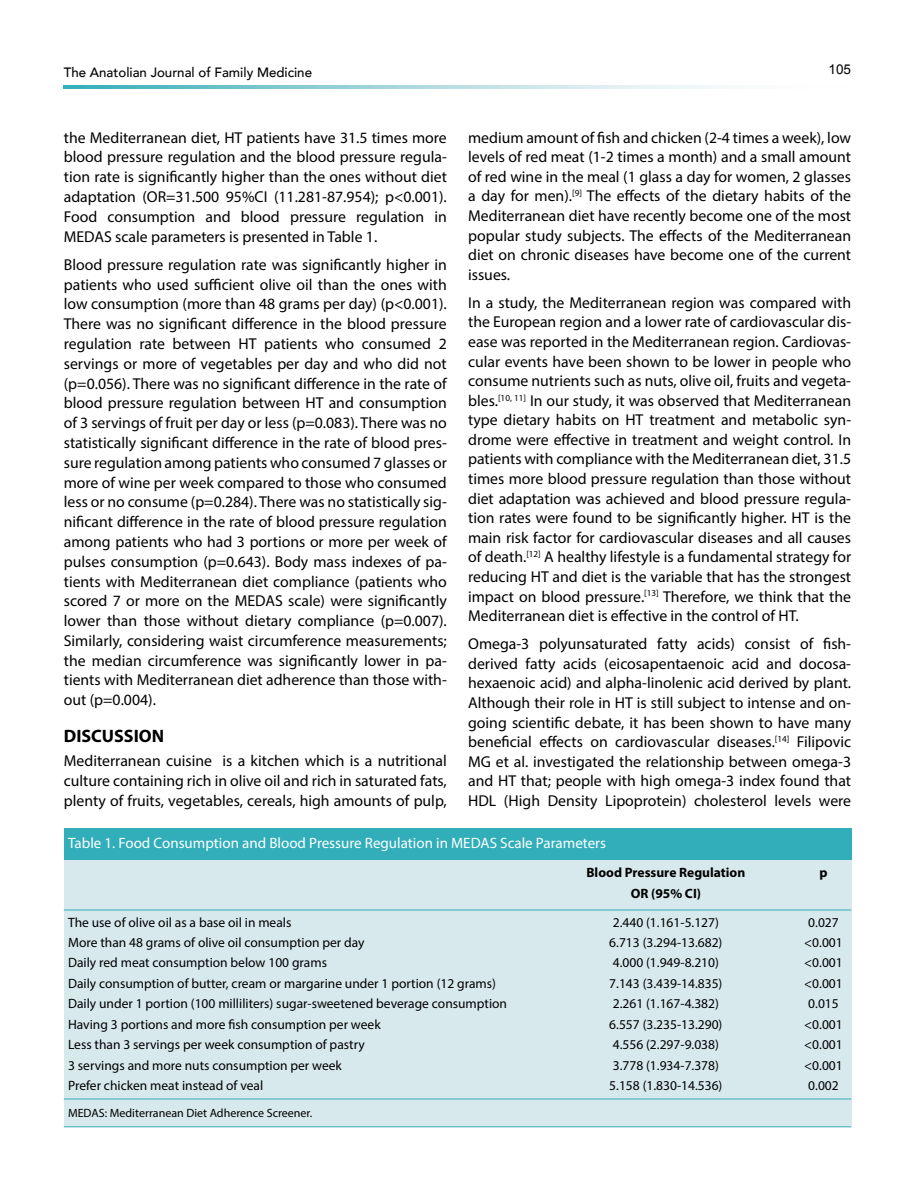
<style>
.page{position:relative;width:915px;height:1191px;background:#fff}
.page>*{position:absolute;margin:0;border:0;box-sizing:border-box;transform-origin:0 0}
.t1{font:700 18px "Myriad Pro";color:#000}
.t2{font:15.75px/19.6px "Myriad Pro";color:#000;text-align:justify}
.t3{font:15px "Myriad Pro";color:#fff}
.t4{font:13.5px "Myriad Pro";color:#000}
.t5{font:500 13.5px "Avenir";color:#000}
.t6{font:700 13.5px "Myriad Pro";color:#000}
.t7{font:13.5px "Arial";color:#000}
.t8{font:12px "Myriad Pro";color:#000}
</style>
<div class="page">
<svg style="left:64px;top:86px;width:658px;height:3px;background:#9fd5db"></svg>
<div style="left:64px;top:853px;width:786px;height:274px;background:#d7e9ec"></div>
<div style="left:64px;top:828px;width:786px;height:32px;background:#31aeba"></div>
<hr style="left:64px;top:909px;width:786px;height:1px;background:#31aeba">
<hr style="left:64px;top:1098px;width:786px;height:1px;background:#31aeba">
<hr style="left:64px;top:1126px;width:786px;height:1px;background:#31aeba">
<p class="t5" style="left:64px;top:61px;width:250px">The Anatolian Journal of Family Medicine</p>
<p class="t7" style="left:828px;top:60px;width:24px">105</p>
<p class="t2" style="left:468px;top:127px;width:384px">medium amount of fish and chicken (2-4 times a week), low levels of red meat (1-2 times a month) and a small amount of red wine in the meal (1 glass a day for women, 2 glasses a day for men).<sup>[9]</sup> The effects of the dietary habits of the Mediterranean diet have recently become one of the most popular study subjects. The effects of the Mediterranean diet on chronic diseases have become one of the current issues.</p>
<p class="t2" style="left:468px;top:292px;width:384px">In a study, the Mediterranean region was compared with the European region and a lower rate of cardiovascular dis&shy;ease was reported in the Mediterranean region. Cardiovas&shy;cular events have been shown to be lower in people who consume nutrients such as nuts, olive oil, fruits and vegeta&shy;bles.<sup>[10,</sup> <sup>11]</sup> In our study, it was observed that Mediterranean type dietary habits on HT treatment and metabolic syn&shy;drome were effective in treatment and weight control. In patients with compliance with the Mediterranean diet, 31.5 times more blood pressure regulation than those without diet adaptation was achieved and blood pressure regula&shy;tion rates were found to be significantly higher. HT is the main risk factor for cardiovascular diseases and all causes of death.<sup>[12]</sup> A healthy lifestyle is a fundamental strategy for reducing HT and diet is the variable that has the strongest impact on blood pressure.<sup>[13]</sup> Therefore, we think that the Mediterranean diet is effective in the control of HT.</p>
<p class="t2" style="left:468px;top:634px;width:384px">Omega-3 polyunsaturated fatty acids) consist of fish&shy;derived fatty acids (eicosapentaenoic acid and docosa&shy;hexaenoic acid) and alpha-linolenic acid derived by plant.<br>Although their role in HT is still subject to intense and on&shy;going scientific debate, it has been shown to have many beneficial effects on cardiovascular diseases.<sup>[14]</sup> Filipovic MG et al. investigated the relationship between omega-3 and HT that; people with high omega-3 index found that HDL (High Density Lipoprotein) cholesterol levels were</p>
<p class="t3" style="left:68px;top:834px;width:539px">Table 1. Food Consumption and Blood Pressure Regulation in MEDAS Scale Parameters</p>
<p class="t6" style="left:586px;top:863px;width:160px">Blood Pressure Regulation</p>
<p class="t6" style="left:819px;top:863px;width:10px">p</p>
<p class="t6" style="left:630px;top:884px;width:72px">OR (95% CI)</p>
<p class="t4" style="left:68px;top:913px;width:225px">The use of olive oil as a base oil in meals</p>
<p class="t4" style="left:612px;top:913px;width:108px">2.440 (1.161-5.127)</p>
<p class="t4" style="left:808px;top:913px;width:32px">0.027</p>
<p class="t4" style="left:68px;top:934px;width:298px">More than 48 grams of olive oil consumption per day</p>
<p class="t4" style="left:609px;top:934px;width:115px">6.713 (3.294-13.682)</p>
<p class="t4" style="left:804px;top:934px;width:40px">&lt;0.001</p>
<p class="t4" style="left:68px;top:954px;width:260px">Daily red meat consumption below 100 grams</p>
<p class="t4" style="left:612px;top:954px;width:108px">4.000 (1.949-8.210)</p>
<p class="t4" style="left:804px;top:954px;width:40px">&lt;0.001</p>
<p class="t4" style="left:68px;top:975px;width:429px">Daily consumption of butter, cream or margarine under 1 portion (12 grams)</p>
<p class="t4" style="left:609px;top:975px;width:115px">7.143 (3.439-14.835)</p>
<p class="t4" style="left:804px;top:975px;width:40px">&lt;0.001</p>
<p class="t4" style="left:68px;top:995px;width:440px">Daily under 1 portion (100 milliliters) sugar-sweetened beverage consumption</p>
<p class="t4" style="left:612px;top:995px;width:108px">2.261 (1.167-4.382)</p>
<p class="t4" style="left:808px;top:995px;width:32px">0.015</p>
<p class="t4" style="left:68px;top:1016px;width:314px">Having 3 portions and more fish consumption per week</p>
<p class="t4" style="left:609px;top:1016px;width:115px">6.557 (3.235-13.290)</p>
<p class="t4" style="left:804px;top:1016px;width:40px">&lt;0.001</p>
<p class="t4" style="left:68px;top:1036px;width:298px">Less than 3 servings per week consumption of pastry</p>
<p class="t4" style="left:612px;top:1036px;width:108px">4.556 (2.297-9.038)</p>
<p class="t4" style="left:804px;top:1036px;width:40px">&lt;0.001</p>
<p class="t4" style="left:68px;top:1057px;width:275px">3 servings and more nuts consumption per week</p>
<p class="t4" style="left:612px;top:1057px;width:108px">3.778 (1.934-7.378)</p>
<p class="t4" style="left:804px;top:1057px;width:40px">&lt;0.001</p>
<p class="t4" style="left:68px;top:1077px;width:196px">Prefer chicken meat instead of veal</p>
<p class="t4" style="left:609px;top:1077px;width:115px">5.158 (1.830-14.536)</p>
<p class="t4" style="left:808px;top:1077px;width:32px">0.002</p>
<p class="t8" style="left:68px;top:1106px;width:246px">MEDAS: Mediterranean Diet Adherence Screener.</p>
<p class="t2" style="left:64px;top:127px;width:384px">the Mediterranean diet, HT patients have 31.5 times more blood pressure regulation and the blood pressure regula&shy;tion rate is significantly higher than the ones without diet adaptation (OR=31.500 95%CI (11.281-87.954); p&lt;0.001).<br>Food consumption and blood pressure regulation in MEDAS scale parameters is presented in Table 1.</p>
<p class="t2" style="left:64px;top:254px;width:384px">Blood pressure regulation rate was significantly higher in patients who used sufficient olive oil than the ones with low consumption (more than 48 grams per day) (p&lt;0.001).<br>There was no significant difference in the blood pressure regulation rate between HT patients who consumed 2 servings or more of vegetables per day and who did not (p=0.056). There was no significant difference in the rate of blood pressure regulation between HT and consumption of 3 servings of fruit per day or less (p=0.083). There was no statistically significant difference in the rate of blood pres&shy;sure regulation among patients who consumed 7 glasses or more of wine per week compared to those who consumed less or no consume (p=0.284). There was no statistically sig&shy;nificant difference in the rate of blood pressure regulation among patients who had 3 portions or more per week of pulses consumption (p=0.643). Body mass indexes of pa&shy;tients with Mediterranean diet compliance (patients who scored 7 or more on the MEDAS scale) were significantly lower than those without dietary compliance (p=0.007).<br>Similarly, considering waist circumference measurements; the median circumference was significantly lower in pa&shy;tients with Mediterranean diet adherence than those with&shy;out (p=0.004).</p>
<p class="t1" style="left:64px;top:724px;width:102px">DISCUSSION</p>
<p class="t2" style="left:64px;top:750px;width:384px">Mediterranean cuisine is a kitchen which is a nutritional culture containing rich in olive oil and rich in saturated fats, plenty of fruits, vegetables, cereals, high amounts of pulp,</p>
</div>
